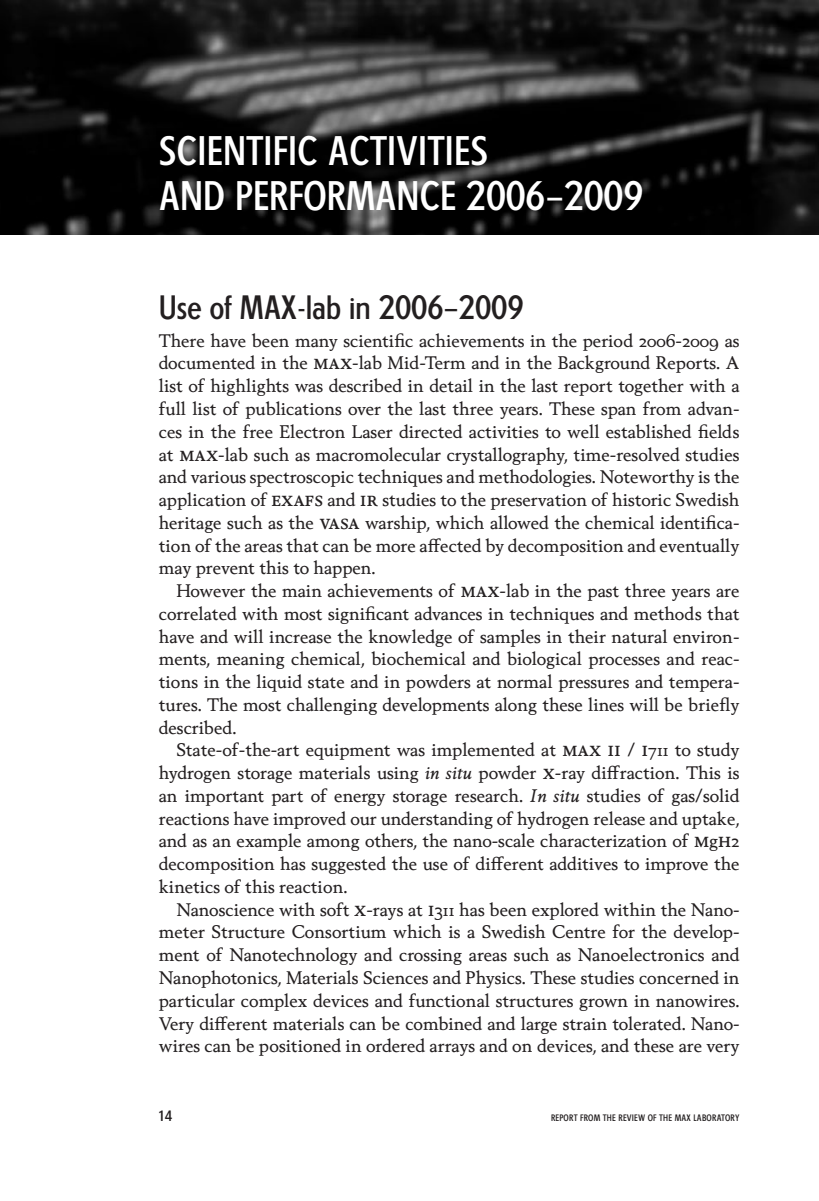
<style>
.page{position:relative;width:819px;height:1201px;background:#fff}
.page>*{position:absolute;margin:0;border:0;box-sizing:border-box;transform-origin:0 0}
.VR_B_Rubrik_1{font:38.5px/45.5px "Esseltube";color:#fff}
.VR_C_Rubrik_2{font:31.5px "Esseltube";color:#231f20}
.VR_F_Bröd_Indrag{font:17.5px/22.8px "Berling Nova Text Pro";color:#231f20;text-align:justify}
.VR_E_Bröd_Utan_Indra{font:17.5px/22.8px "Berling Nova Text Pro";color:#231f20;text-align:justify}
.VR_R_Sidhuvud{font:14px "Esseltube";color:#231f20}
.VR_R_Sidhuvud-2{font:8.75px "Esseltube";letter-spacing:.02em;color:#231f20}
.s1{font-size:21px}
.s2{font-style:italic}
</style>
<div class="page">
<img style="left:0;top:0;width:819px;height:234px">
<p class="VR_B_Rubrik_1" style="left:159px;top:127px;width:486px">SCIENTIFIC ACTIVITIES<br>AND PERFORMANCE 2006–2009</p>
<p class="VR_C_Rubrik_2" style="left:159px;top:289px;width:366px">Use of MAX-lab in 2006–2009</p>
<p class="VR_E_Bröd_Utan_Indra" style="left:159px;top:328px;width:582px">There have been many scientific achievements in the period 2006-2009 as documented in the <span class="s1">max</span>-lab Mid-Term and in the Background Reports. A list of highlights was described in detail in the last report together with a full list of publications over the last three years. These span from advan&shy;ces in the free Electron Laser directed activities to well established fields at <span class="s1">max</span>-lab such as macromolecular crystallography, time-resolved studies and various spectroscopic techniques and methodologies. Noteworthy is the application of <span class="s1">exafs</span> and <span class="s1">ir</span> studies to the preservation of historic Swedish heritage such as the <span class="s1">vasa</span> warship, which allowed the chemical identifica&shy;tion of the areas that can be more affected by decomposition and eventually may prevent this to happen.</p>
<p class="VR_F_Bröd_Indrag" style="left:159px;top:579px;width:582px;text-indent:18px">However the main achievements of <span class="s1">max</span>-lab in the past three years are correlated with most significant advances in techniques and methods that have and will increase the knowledge of samples in their natural environ&shy;ments, meaning chemical, biochemical and biological processes and reac&shy;tions in the liquid state and in powders at normal pressures and tempera&shy;tures. The most challenging developments along these lines will be briefly described.</p>
<p class="VR_F_Bröd_Indrag" style="left:159px;top:738px;width:582px;text-indent:18px">State-of-the-art equipment was implemented at <span class="s1">max ii</span> / <span class="s1">i</span>711 to study hydrogen storage materials using <span class="s2">in situ</span> powder <span class="s1">x</span>-ray diffraction. This is an important part of energy storage research. <span class="s2">In situ</span> studies of gas/solid reactions have improved our understanding of hydrogen release and uptake, and as an example among others, the nano-scale characterization of <span class="s1">m</span>g<span class="s1">h</span>2 decomposition has suggested the use of different additives to improve the kinetics of this reaction.</p>
<p class="VR_F_Bröd_Indrag" style="left:159px;top:897px;width:582px;text-indent:18px">Nanoscience with soft <span class="s1">x</span>-rays at <span class="s1">i</span>311 has been explored within the Nano&shy;meter Structure Consortium which is a Swedish Centre for the develop&shy;ment of Nanotechnology and crossing areas such as Nanoelectronics and Nanophotonics, Materials Sciences and Physics. These studies concerned in particular complex devices and functional structures grown in nanowires.<br>Very different materials can be combined and large strain tolerated. Nano&shy;wires can be positioned in ordered arrays and on devices, and these are very</p>
<p class="VR_R_Sidhuvud" style="left:159px;top:1107px;width:15px">14</p>
<p class="VR_R_Sidhuvud-2" style="left:551px;top:1112px;width:190px">REPORT FROM THE REVIEW OF THE MAX LABORATORY</p>
</div>
